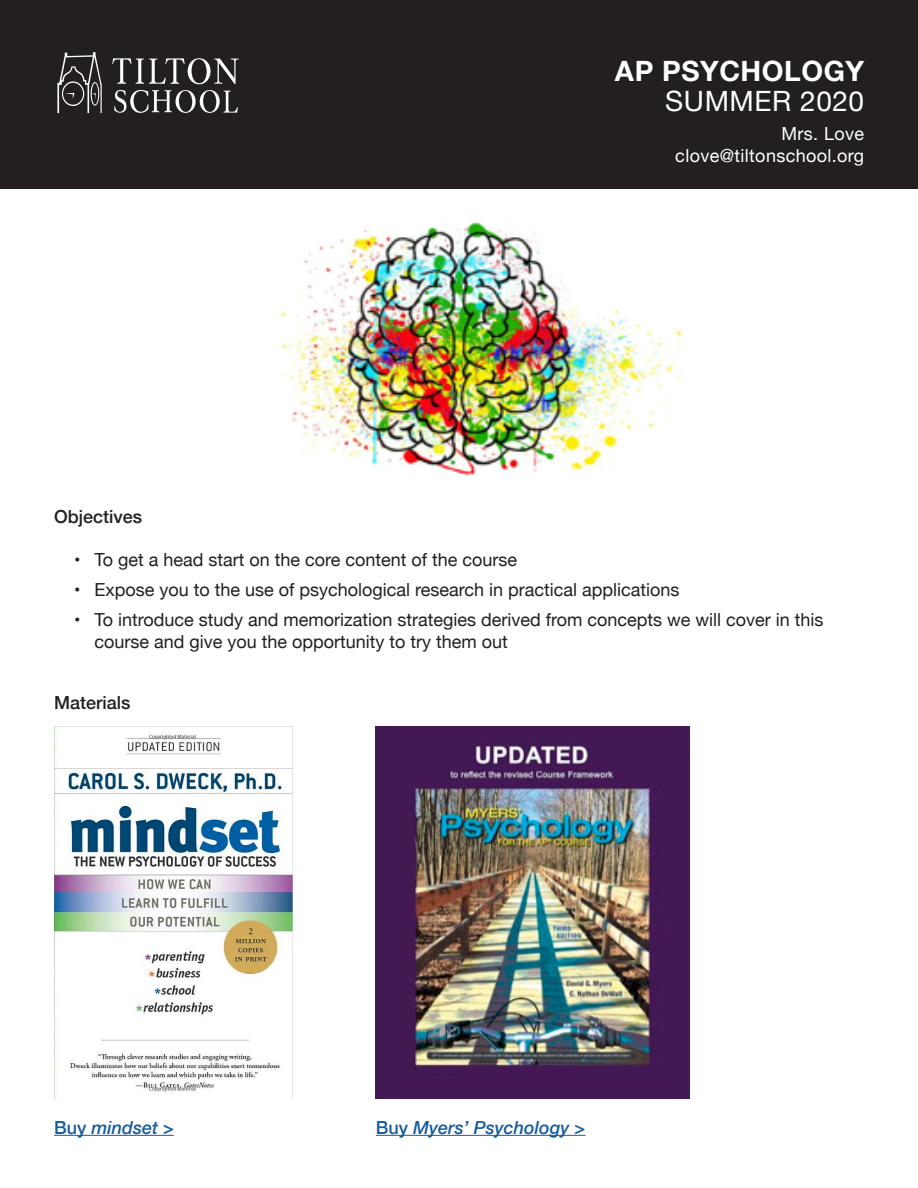
<style>
.page{position:relative;width:918px;height:1188px;background:#fff}
.page>*{position:absolute;margin:0;border:0;box-sizing:border-box;transform-origin:0 0}
.t1{font:700 27.9px "Helvetica Neue";letter-spacing:.02em;color:#fff}
.t2{font:27.9px "Helvetica Neue";letter-spacing:.02em;color:#fff}
.t3{font:18px/21.6px "Helvetica Neue";color:#231f20}
.t4{font:italic 500 18px "Helvetica Neue";color:#175d9e}
.t5{font:18px "Helvetica Neue";letter-spacing:.02em;color:#fff}
.t6{font:500 18px "Helvetica Neue";color:#231f20}
.s1{font-style:normal}
</style>
<div class="page">
<div style="left:0;top:0;width:918px;height:189px;background:#231f20"></div>
<svg style="left:114px;top:90px;width:124px;height:23px"></svg>
<svg style="left:112px;top:58px;width:127px;height:26px"></svg>
<svg style="left:57px;top:52px;width:45px;height:61px"></svg>
<img style="left:280px;top:222px;width:403px;height:254px">
<hr style="left:54px;top:1135px;width:120px;height:1px;background:#175d9e">
<hr style="left:376px;top:1135px;width:209px;height:1px;background:#175d9e">
<img style="left:54px;top:727px;width:238px;height:372px">
<img style="left:376px;top:727px;width:314px;height:372px">
<p class="t1" style="left:615px;top:49px;width:251px">AP PSYCHOLOGY</p>
<p class="t2" style="left:665px;top:81px;width:200px">SUMMER 2020</p>
<p class="t5" style="left:782px;top:121px;width:84px">Mrs. Love</p>
<p class="t5" style="left:675px;top:142px;width:190px">clove@tiltonschool.org</p>
<p class="t6" style="left:54px;top:502px;width:90px">Objectives</p>
<p class="t3" style="left:74px;top:550px;width:445px">• To get a head start on the core content of the course</p>
<p class="t3" style="left:74px;top:580px;width:607px">• Expose you to the use of psychological research in practical applications</p>
<p class="t3" style="left:94px;top:610px;width:731px;text-indent:-20px">• To introduce study and memorization strategies derived from concepts we will cover in this course and give you the opportunity to try them out</p>
<p class="t6" style="left:54px;top:688px;width:78px">Materials</p>
<p class="t4" style="left:54px;top:1112px;width:121px"><span class="s1">Buy</span> mindset <span class="s1">&gt;</span></p>
<p class="t4" style="left:376px;top:1112px;width:211px"><span class="s1">Buy</span> Myers’ Psychology <span class="s1">&gt;</span></p>
</div>
